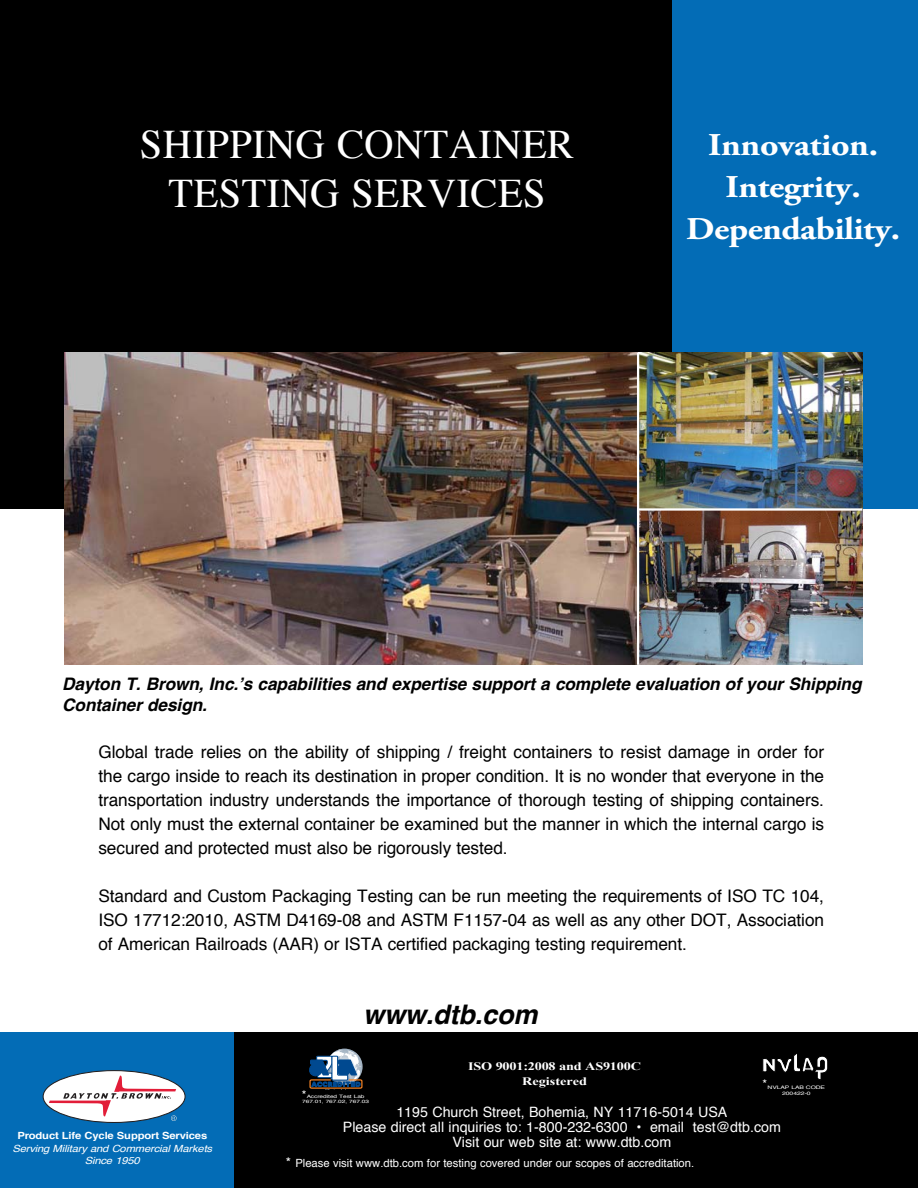
<style>
.page{position:relative;width:918px;height:1188px;background:#fff}
.page>*{position:absolute;margin:0;border:0;box-sizing:border-box;transform-origin:0 0}
.t1{font:40.5px/49.5px "Times";letter-spacing:.01em;color:#fff;text-align:center}
.t2{font:700 31.65px/42px "Adobe Garamond Pro";letter-spacing:-.01em;color:#fff;text-align:center;scale:1.14 1}
.t3{font:italic 700 27px "Helvetica";letter-spacing:-.005em;color:#000}
.t4{font:17.25px/24px "Helvetica";letter-spacing:-.005em;color:#000;text-align:justify}
.t5{font:italic 700 17.25px/20.7px "Helvetica";letter-spacing:-.005em;color:#000}
.t6{font:14.25px/15px "Helvetica";color:#fff;text-align:center}
.t7{font:12px "Helvetica";color:#fff}
.t8{font:700 11.4px/15px "Times New Roman";letter-spacing:-.015em;color:#fff;text-align:center;scale:1.25 1}
.t9{font:11.25px "Helvetica";color:#fff}
.t10{font:italic 9.9px/12.8px "Helvetica";letter-spacing:-.015em;color:#fff;text-align:center;scale:1.14 1}
.t11{font:700 9.9px "Helvetica";letter-spacing:-.015em;color:#fff;scale:1.14 1}
.t12{font:4.8px/5.4px "Helvetica";letter-spacing:-.015em;color:#fff;text-align:center;scale:1.43 1}
.t13{font:4.65px/5.2px "Helvetica";letter-spacing:-.005em;color:#fff;text-align:center;scale:1.43 1}
.s1{font-size:13.5px}
</style>
<div class="page">
<div style="left:0;top:0;width:672px;height:508px;background:#000"></div>
<div style="left:672px;top:0;width:246px;height:508px;background:#036cb6"></div>
<img style="left:64px;top:353px;width:573px;height:312px">
<img style="left:639px;top:353px;width:223px;height:155px">
<img style="left:639px;top:511px;width:223px;height:154px">
<hr style="left:637px;top:353px;width:2px;height:312px;background:#fff">
<div style="left:0;top:1033px;width:234px;height:155px;background:#036cb6"></div>
<div style="left:234px;top:1033px;width:684px;height:155px;background:#000"></div>
<svg style="left:43px;top:1071px;width:142px;height:51px"></svg>
<div style="left:43px;top:1070px;width:143px;height:53px;border:1px solid #231f20;border-radius:50%"></div>
<svg style="left:49px;top:1075px;width:128px;height:46px;background:#d7d1da"></svg>
<svg style="left:326px;top:1049px;width:37px;height:36px"></svg>
<div style="left:309px;top:1079px;width:54px;height:10px;border:1px solid #f58426"></div>
<svg style="left:309px;top:1050px;width:53px;height:37px;background:#53718e"></svg>
<svg style="left:763px;top:1053px;width:65px;height:27px"></svg>
<h1 class="t1" style="left:140px;top:116px;width:436px">SHIPPING CONTAINER<br>TESTING SERVICES</h1>
<h2 class="t2" style="left:686px;top:125px;width:189px">Innovation.<br>Integrity.<br>Dependability.</h2>
<p class="t5" style="left:62px;top:674px;width:801px">Dayton T. Brown, Inc.’s capabilities and expertise support a complete evaluation of your Shipping<br>Container design.</p>
<p class="t4" style="left:98px;top:741px;width:727px">Global trade relies on the ability of shipping / freight containers to resist damage in order for the cargo inside to reach its destination in proper condition. It is no wonder that everyone in the transportation industry understands the importance of thorough testing of shipping containers.<br>Not only must the external container be examined but the manner in which the internal cargo is secured and protected must also be rigorously tested.</p>
<p class="t4" style="left:98px;top:885px;width:727px">Standard and Custom Packaging Testing can be run meeting the requirements of ISO TC 104, ISO 17712:2010, ASTM D4169-08 and ASTM F1157-04 as well as any other DOT, Association of American Railroads (AAR) or ISTA certified packaging testing requirement.</p>
<p class="t11" style="left:17px;top:1127px;width:168px">Product Life Cycle Support Services</p>
<p class="t10" style="left:12px;top:1142px;width:177px">Serving Military and Commercial Markets<br>Since 1950</p>
<h3 class="t3" style="left:363px;top:993px;width:176px">www.dtb.com</h3>
<p class="t7" style="left:302px;top:1085px;width:6px">*</p>
<p class="t13" style="left:302px;top:1093px;width:48px">Accredited Test Lab<br>767.01, 767.02, 767.03</p>
<p class="t8" style="left:468px;top:1058px;width:140px">ISO 9001:2008 and AS9100C<br>Registered</p>
<p class="t7" style="left:763px;top:1075px;width:6px">*</p>
<p class="t12" style="left:768px;top:1085px;width:42px">NVLAP LAB CODE<br>200422-0</p>
<p class="t6" style="left:343px;top:1105px;width:440px">1195 Church Street, Bohemia, NY 11716-5014 USA<br>Please direct all inquiries to: 1-800-232-6300 • email test@dtb.com<br>Visit our web site at: www.dtb.com</p>
<p class="t9" style="left:286px;top:1154px;width:410px"><span class="s1">*</span> Please visit www.dtb.com for testing covered under our scopes of accreditation.</p>
</div>
